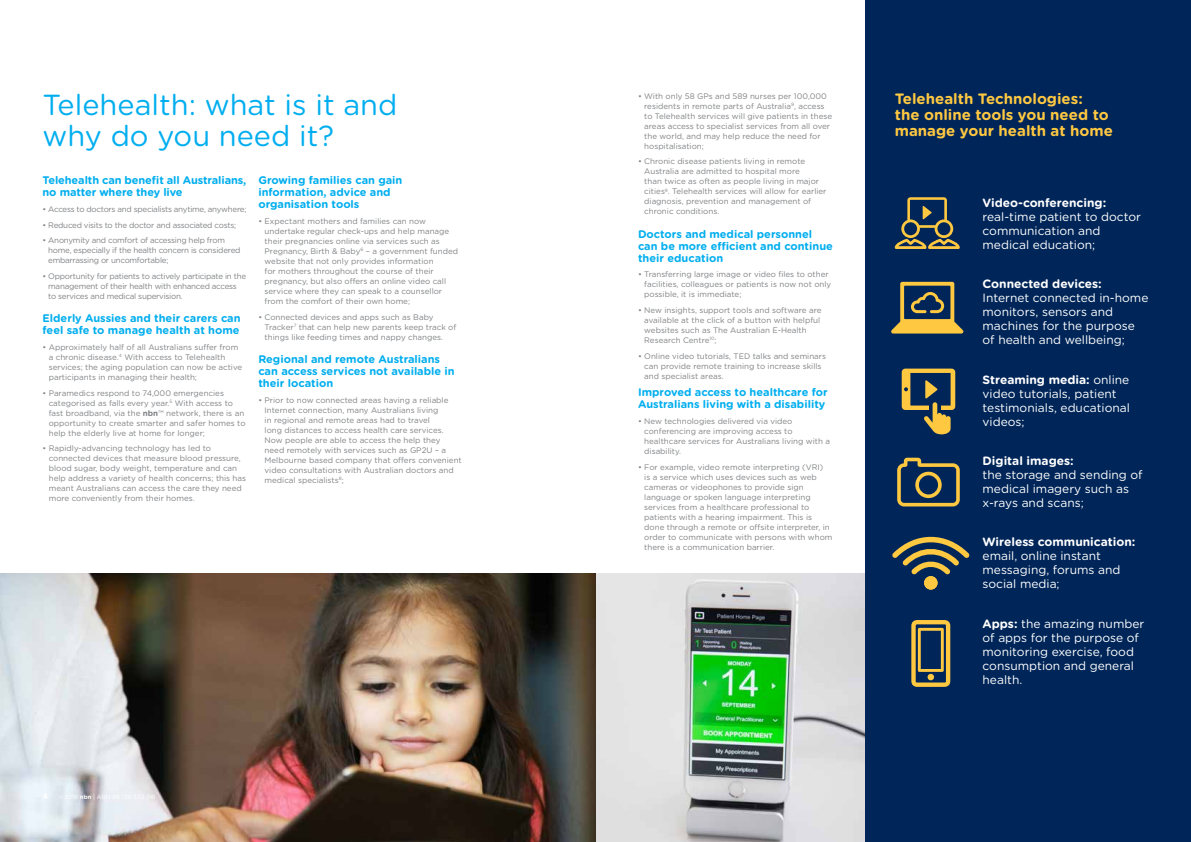
<style>
.page{position:relative;width:1191px;height:842px;background:#fff}
.page>*{position:absolute;margin:0;border:0;box-sizing:border-box;transform-origin:0 0}
.t1{font:29px/30.8px "Gotham Rounded";color:#00aeef}
.t2{font:700 15px/16px "Gotham Rounded";color:#ffc841}
.t3{font:12px/14px "Gotham Rounded";color:#fff}
.t4{font:700 12px "Gotham Rounded";color:#fff}
.t5{font:700 11px/12px "Gotham Rounded";color:#00aeef}
.t6{font:8px/10px "Gotham Rounded";color:#808285}
.t7{font:8px/10px "Gotham Rounded";letter-spacing:-.03em;color:#808285}
.s1{font-weight:700}
</style>
<div class="page">
<img style="left:595px;top:573px;width:271px;height:269px">
<img style="left:0;top:573px;width:595px;height:269px">
<div style="left:866px;top:0;width:325px;height:842px;background:#002659"></div>
<div style="left:924px;top:576px;width:13px;height:14px;background:#ffc841;border-radius:50%"></div>
<svg style="left:892px;top:536px;width:77px;height:38px"></svg>
<svg style="left:894px;top:197px;width:65px;height:52px"></svg>
<svg style="left:891px;top:282px;width:72px;height:51px"></svg>
<svg style="left:901px;top:369px;width:54px;height:65px"></svg>
<svg style="left:911px;top:620px;width:39px;height:67px"></svg>
<svg style="left:897px;top:458px;width:62px;height:48px"></svg>
<p class="t6" style="left:644px;top:90px;width:189px;text-indent:-6px">• With only 58 GPs and 589 nurses per 100,000 residents in remote parts of Australia<sup>9</sup>, access to Telehealth services will give patients in these areas access to specialist services from all over the world, and may help reduce the need for hospitalisation;</p>
<p class="t6" style="left:644px;top:156px;width:184px;text-indent:-6px">• Chronic disease patients living in remote Australia are admitted to hospital more<br>than twice as often as people living in major cities<sup>9</sup>. Telehealth services will allow for earlier diagnosis, prevention and management of chronic conditions.</p>
<h3 class="t5" style="left:638px;top:227px;width:196px">Doctors and medical personnel can be more efficient and continue their education</h3>
<p class="t6" style="left:644px;top:269px;width:188px;text-indent:-6px">• Transferring large image or video files to other facilities, colleagues or patients is now not only possible, it is immediate;</p>
<p class="t6" style="left:644px;top:305px;width:179px;text-indent:-6px">• New insights, support tools and software are available at the click of a button with helpful websites such as The Australian E-Health Research Centre<sup>10</sup>;</p>
<p class="t6" style="left:644px;top:350px;width:183px;text-indent:-6px">• Online video tutorials, TED talks and seminars can provide remote training to increase skills and specialist areas.</p>
<h3 class="t5" style="left:638px;top:386px;width:191px">Improved access to healthcare for<br>Australians living with a disability</h3>
<p class="t6" style="left:644px;top:416px;width:187px;text-indent:-6px">• New technologies delivered via video conferencing are improving access to healthcare services for Australians living with a disability.</p>
<p class="t6" style="left:644px;top:461px;width:190px;text-indent:-6px">• For example, video remote interpreting (VRI)<br>is a service which uses devices such as web cameras or videophones to provide sign language or spoken language interpreting services from a healthcare professional to patients with a hearing impairment. This is done through a remote or offsite interpreter, in order to communicate with persons with whom there is a communication barrier.</p>
<h1 class="t1" style="left:43px;top:88px;width:356px">Telehealth: what is it and why do you need it?</h1>
<h2 class="t2" style="left:894px;top:90px;width:220px">Telehealth Technologies:<br>the online tools you need to manage your health at home</h2>
<h3 class="t5" style="left:43px;top:174px;width:205px">Telehealth can benefit all Australians, no matter where they live</h3>
<p class="t7" style="left:43px;top:204px;width:205px">• Access to doctors and specialists anytime, anywhere;</p>
<p class="t7" style="left:43px;top:220px;width:195px">• Reduced visits to the doctor and associated costs;</p>
<p class="t7" style="left:48px;top:235px;width:194px;text-indent:-6px">• Anonymity and comfort of accessing help from home, especially if the health concern is considered embarrassing or uncomfortable;</p>
<p class="t7" style="left:48px;top:271px;width:199px;text-indent:-6px">• Opportunity for patients to actively participate in the management of their health with enhanced access to services and medical supervision.</p>
<h3 class="t5" style="left:43px;top:312px;width:200px">Elderly Aussies and their carers can feel safe to manage health at home</h3>
<p class="t6" style="left:49px;top:342px;width:195px;text-indent:-6px">• Approximately half of all Australians suffer from a chronic disease.<sup>4</sup> With access to Telehealth services; the aging population can now be active participants in managing their health;</p>
<p class="t6" style="left:49px;top:388px;width:198px;text-indent:-6px">• Paramedics respond to 74,000 emergencies categorised as falls every year.<sup>5</sup> With access to fast broadband, via the <span class="s1">nbn</span>™ network, there is an opportunity to create smarter and safer homes to help the elderly live at home for longer;</p>
<p class="t6" style="left:49px;top:443px;width:199px;text-indent:-6px">• Rapidly-advancing technology has led to connected devices that measure blood pressure, blood sugar, body weight, temperature and can help address a variety of health concerns; this has meant Australians can access the care they need more conveniently from their homes.</p>
<h3 class="t5" style="left:258px;top:174px;width:146px">Growing families can gain information, advice and organisation tools</h3>
<p class="t6" style="left:265px;top:216px;width:195px;text-indent:-6px">• Expectant mothers and families can now undertake regular check-ups and help manage their pregnancies online via services such as Pregnancy, Birth &amp; Baby<sup>6</sup> – a government funded website that not only provides information<br>for mothers throughout the course of their pregnancy, but also offers an online video call service where they can speak to a counsellor from the comfort of their own home;</p>
<p class="t6" style="left:265px;top:312px;width:193px;text-indent:-6px">• Connected devices and apps such as Baby<br>Tracker<sup>7</sup> that can help new parents keep track of things like feeding times and nappy changes.</p>
<h3 class="t5" style="left:258px;top:353px;width:198px">Regional and remote Australians can access services not available in their location</h3>
<p class="t6" style="left:265px;top:395px;width:199px;text-indent:-6px">• Prior to now connected areas having a reliable Internet connection, many Australians living<br>in regional and remote areas had to travel<br>long distances to access health care services.<br>Now people are able to access the help they need remotely with services such as GP2U – a Melbourne based company that offers convenient video consultations with Australian doctors and medical specialists<sup>8</sup>;</p>
<h3 class="t4" style="left:982px;top:194px;width:125px">Video-conferencing:</h3>
<h3 class="t3" style="left:982px;top:209px;width:160px">real-time patient to doctor communication and medical education;</h3>
<h3 class="t4" style="left:982px;top:275px;width:121px">Connected devices:</h3>
<h3 class="t3" style="left:982px;top:290px;width:167px">Internet connected in-home monitors, sensors and machines for the purpose of health and wellbeing;</h3>
<h3 class="t3" style="left:982px;top:372px;width:149px"><span class="s1">Streaming media:</span> online video tutorials, patient testimonials, educational videos;</h3>
<h3 class="t4" style="left:982px;top:452px;width:93px">Digital images:</h3>
<h3 class="t3" style="left:982px;top:467px;width:162px">the storage and sending of medical imagery such as x-rays and scans;</h3>
<h3 class="t4" style="left:982px;top:533px;width:154px">Wireless communication:</h3>
<h3 class="t3" style="left:982px;top:548px;width:139px">email, online instant messaging, forums and social media;</h3>
<h3 class="t3" style="left:982px;top:616px;width:163px"><span class="s1">Apps:</span> the amazing number of apps for the purpose of monitoring exercise, food consumption and general health.</h3>
</div>
